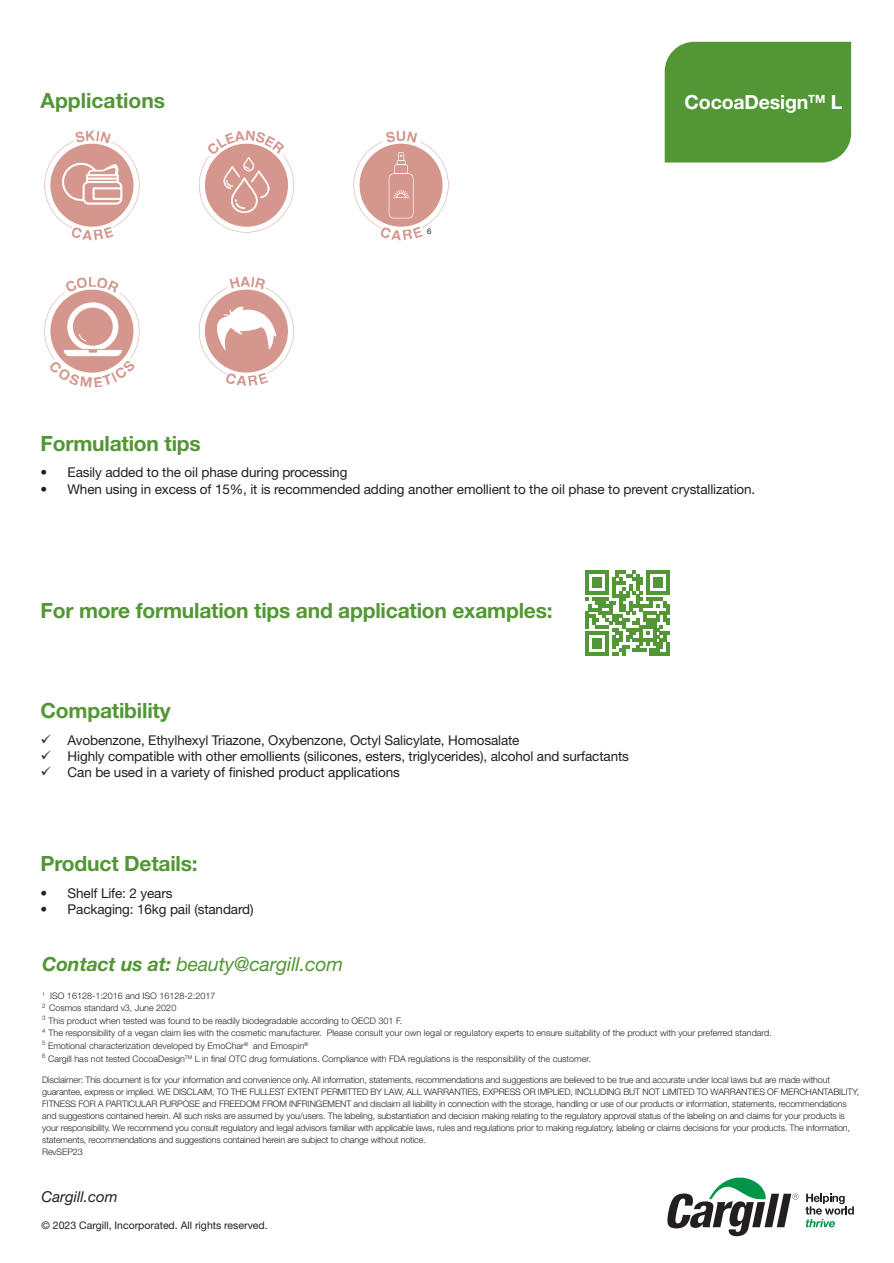
<style>
.page{position:relative;width:894px;height:1263px;background:#fff}
.page>*{position:absolute;margin:0;border:0;box-sizing:border-box;transform-origin:0 0}
.t1{font:700 21px "Helvetica Neue LT Std";letter-spacing:-.01em;color:#529635}
.t2{font:italic 19.5px "Helvetica Neue LT Std";letter-spacing:-.01em;color:#529635}
.t3{font:700 19.5px "Helvetica Neue LT Std";letter-spacing:-.01em;color:#fff}
.t4{font:italic 15px "Helvetica Neue LT Std";color:#231f20}
.t5{font:13.5px "Helvetica Neue LT Std";letter-spacing:-.01em;color:#231f20}
.FOOTNOTES{font:10.5px "Helvetica Neue LT Std";color:#231f20}
.t6{font:300 9px/12px "Helvetica Neue LT Std";letter-spacing:-.015em;color:#231f20}
.t7{font:7.8px "Helvetica Neue LT Std";color:#231f20}
.s1{font-weight:700}
</style>
<div class="page">
<svg style="left:667px;top:1177px;width:131px;height:59px"></svg>
<svg style="left:805px;top:1193px;width:48px;height:34px"></svg>
<div style="left:664px;top:42px;width:186px;height:120px;background:#529635"></div>
<svg style="left:585px;top:570px;width:84px;height:85px"></svg>
<svg style="left:44px;top:141px;width:95px;height:87px"></svg>
<svg style="left:44px;top:289px;width:95px;height:84px"></svg>
<svg style="left:199px;top:143px;width:95px;height:89px"></svg>
<svg style="left:353px;top:141px;width:95px;height:87px"></svg>
<svg style="left:199px;top:287px;width:95px;height:87px"></svg>
<p class="t1" style="left:41px;top:88px;width:126px">Applications</p>
<p class="t7" style="left:427px;top:226px;width:6px">6</p>
<p class="t3" style="left:684px;top:90px;width:159px">CocoaDesign<sup>TM</sup> L</p>
<p class="t1" style="left:41px;top:430px;width:162px">Formulation tips</p>
<p class="t5" style="left:41px;top:464px;width:308px">• Easily added to the oil phase during processing</p>
<p class="t5" style="left:41px;top:481px;width:716px">• When using in excess of 15%, it is recommended adding another emollient to the oil phase to prevent crystallization.</p>
<p class="t1" style="left:41px;top:597px;width:513px">For more formulation tips and application examples:</p>
<p class="t1" style="left:41px;top:697px;width:131px">Compatibility</p>
<p class="t5" style="left:68px;top:732px;width:453px">Avobenzone, Ethylhexyl Triazone, Oxybenzone, Octyl Salicylate, Homosalate</p>
<p class="t5" style="left:68px;top:748px;width:562px">Highly compatible with other emollients (silicones, esters, triglycerides), alcohol and surfactants</p>
<p class="t5" style="left:68px;top:764px;width:333px">Can be used in a variety of finished product applications</p>
<p class="t1" style="left:41px;top:850px;width:159px">Product Details:</p>
<p class="t5" style="left:41px;top:884px;width:133px">• Shelf Life: 2 years</p>
<p class="t5" style="left:41px;top:901px;width:214px">• Packaging: 16kg pail (standard)</p>
<p class="t2" style="left:42px;top:952px;width:302px"><span class="s1">Contact us at:</span> beauty@cargill.com</p>
<p class="t6" style="left:42px;top:989px;width:175px"><sup>1</sup> ISO 16128-1:2016 and ISO 16128-2:2017</p>
<p class="t6" style="left:42px;top:1001px;width:136px"><sup>2</sup> Cosmos standard v3, June 2020</p>
<p class="t6" style="left:42px;top:1014px;width:361px"><sup>3</sup> This product when tested was found to be readily biodegradable according to OECD 301 F.</p>
<p class="t6" style="left:42px;top:1027px;width:731px"><sup>4</sup> The responsibility of a vegan claim lies with the cosmetic manufacturer. Please consult your own legal or regulatory experts to ensure suitability of the product with your preferred standard.</p>
<p class="t6" style="left:42px;top:1039px;width:268px"><sup>5</sup> Emotional characterization developed by EmoChar<sup>®</sup> and Emospin<sup>®</sup></p>
<p class="t6" style="left:42px;top:1052px;width:550px"><sup>6</sup> Cargill has not tested CocoaDesign<sup>TM</sup> L in final OTC drug formulations. Compliance with FDA regulations is the responsibility of the customer.</p>
<p class="t6" style="left:42px;top:1074px;width:818px">Disclaimer: This document is for your information and convenience only. All information, statements, recommendations and suggestions are believed to be true and accurate under local laws but are made without guarantee, express or implied. WE DISCLAIM, TO THE FULLEST EXTENT PERMITTED BY LAW, ALL WARRANTIES, EXPRESS OR IMPLIED, INCLUDING BUT NOT LIMITED TO WARRANTIES OF MERCHANTABILITY, FITNESS FOR A PARTICULAR PURPOSE and FREEDOM FROM INFRINGEMENT and disclaim all liability in connection with the storage, handling or use of our products or information, statements, recommendations and suggestions contained herein. All such risks are assumed by you/users. The labeling, substantiation and decision making relating to the regulatory approval status of the labeling on and claims for your products is your responsibility. We recommend you consult regulatory and legal advisors familiar with applicable laws, rules and regulations prior to making regulatory, labeling or claims decisions for your products. The information, statements, recommendations and suggestions contained herein are subject to change without notice.</p>
<p class="t6" style="left:42px;top:1146px;width:42px">RevSEP23</p>
<p class="t4" style="left:42px;top:1187px;width:77px">Cargill.com</p>
<p class="FOOTNOTES" style="left:42px;top:1218px;width:227px">© 2023 Cargill, Incorporated. All rights reserved.</p>
</div>
